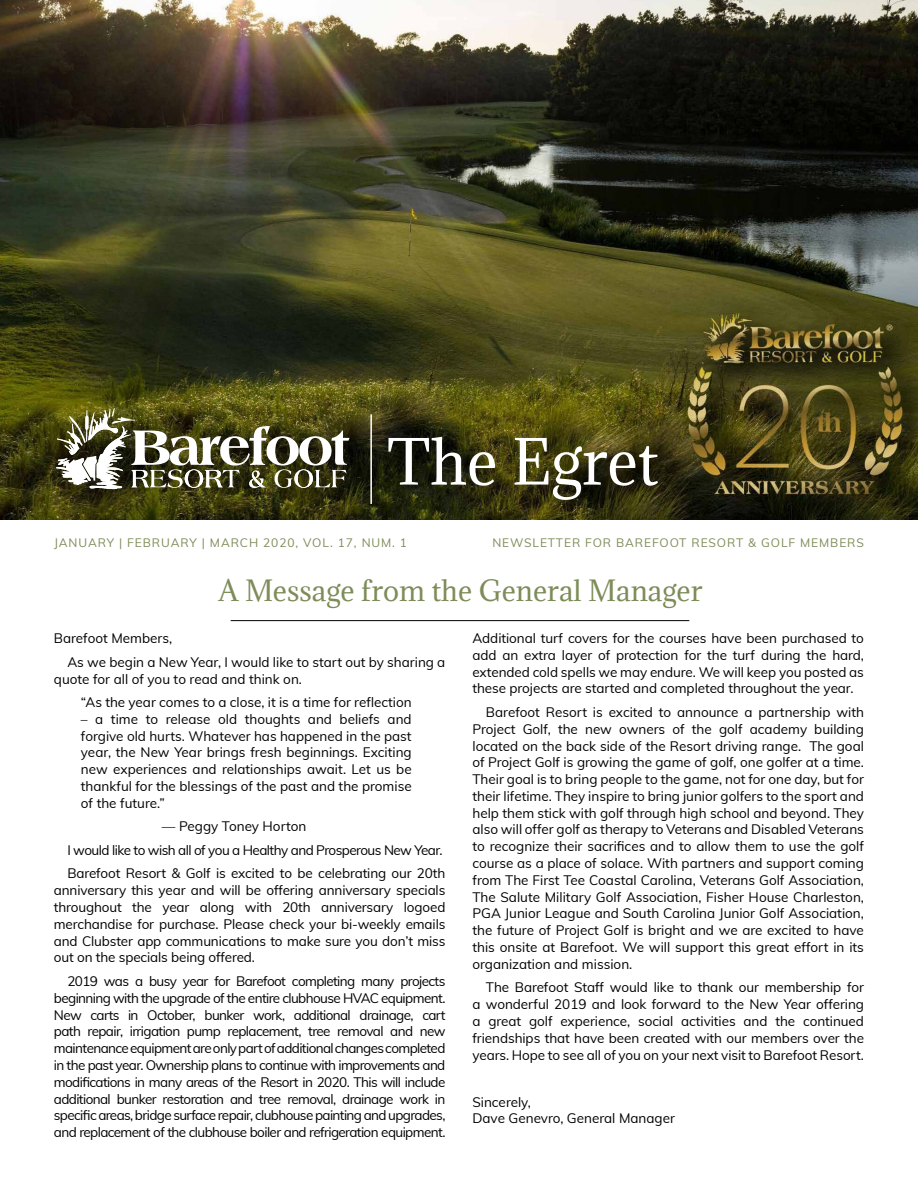
<style>
.page{position:relative;width:918px;height:1188px;background:#fff}
.page>*{position:absolute;margin:0;border:0;box-sizing:border-box;transform-origin:0 0}
.t1{font:58.5px "Adamina";color:#fff}
.t2{font:27px "Adamina";color:#7d8c58}
.t3{font:13.5px/16.8px "Muli";letter-spacing:-.005em;color:#000;text-align:justify}
.t4{font:12px "Muli";letter-spacing:.075em;color:#7d8c58}
</style>
<div class="page">
<img style="left:0;top:0;width:918px;height:520px">
<hr style="left:231px;top:620px;width:458px;height:1px;background:#000">
<svg style="left:53px;top:408px;width:297px;height:81px"></svg>
<hr style="left:370px;top:414px;width:2px;height:90px;background:#fff">
<h1 class="t1" style="left:387px;top:422px;width:273px">The Egret</h1>
<p class="t4" style="left:54px;top:534px;width:355px">JANUARY | FEBRUARY | MARCH 2020, VOL. 17, NUM. 1</p>
<p class="t4" style="left:492px;top:534px;width:373px">NEWSLETTER FOR BAREFOOT RESORT &amp; GOLF MEMBERS</p>
<h2 class="t2" style="left:218px;top:572px;width:485px">A Message from the General Manager</h2>
<p class="t3" style="left:67px;top:626px;width:380px;line-height:23.5px;text-indent:-14px">Barefoot Members,<br>As we begin a New Year, I would like to start out by sharing a</p>
<p class="t3" style="left:81px;top:666px;width:332px;line-height:23.5px;text-indent:-27px">quote for all of you to read and think on.<br>“As the year comes to a close, it is a time for reflection</p>
<p class="t3" style="left:81px;top:710px;width:332px">– a time to release old thoughts and beliefs and forgive old hurts. Whatever has happened in the past year, the New Year brings fresh beginnings. Exciting new experiences and relationships await. Let us be thankful for the blessings of the past and the promise of the future.”</p>
<p class="t3" style="left:67px;top:814px;width:379px;line-height:23.5px;text-align:left;text-indent:94px">― Peggy Toney Horton<br>I would like to wish all of you a Healthy and Prosperous New Year.<br>Barefoot Resort &amp; Golf is excited to be celebrating our 20th</p>
<p class="t3" style="left:54px;top:881px;width:393px">anniversary this year and will be offering anniversary specials throughout the year along with 20th anniversary logoed merchandise for purchase. Please check your bi-weekly emails and Clubster app communications to make sure you don’t miss out on the specials being offered.</p>
<p class="t3" style="left:54px;top:972px;width:393px;text-indent:14px">2019 was a busy year for Barefoot completing many projects beginning with the upgrade of the entire clubhouse HVAC equipment.<br>New carts in October, bunker work, additional drainage, cart path repair, irrigation pump replacement, tree removal and new maintenance equipment are only part of additional changes completed in the past year. Ownership plans to continue with improvements and modifications in many areas of the Resort in 2020. This will include additional bunker restoration and tree removal, drainage work in specific areas, bridge surface repair, clubhouse painting and upgrades, and replacement of the clubhouse boiler and refrigeration equipment.</p>
<p class="t3" style="left:472px;top:629px;width:393px">Additional turf covers for the courses have been purchased to add an extra layer of protection for the turf during the hard, extended cold spells we may endure. We will keep you posted as these projects are started and completed throughout the year.</p>
<p class="t3" style="left:472px;top:703px;width:393px;text-indent:14px">Barefoot Resort is excited to announce a partnership with Project Golf, the new owners of the golf academy building located on the back side of the Resort driving range. The goal of Project Golf is growing the game of golf, one golfer at a time.<br>Their goal is to bring people to the game, not for one day, but for their lifetime. They inspire to bring junior golfers to the sport and help them stick with golf through high school and beyond. They also will offer golf as therapy to Veterans and Disabled Veterans to recognize their sacrifices and to allow them to use the golf course as a place of solace. With partners and support coming from The First Tee Coastal Carolina, Veterans Golf Association, The Salute Military Golf Association, Fisher House Charleston, PGA Junior League and South Carolina Junior Golf Association, the future of Project Golf is bright and we are excited to have this onsite at Barefoot. We will support this great effort in its organization and mission.</p>
<p class="t3" style="left:472px;top:978px;width:393px;text-indent:14px">The Barefoot Staff would like to thank our membership for a wonderful 2019 and look forward to the New Year offering a great golf experience, social activities and the continued friendships that have been created with our members over the years. Hope to see all of you on your next visit to Barefoot Resort.</p>
<p class="t3" style="left:472px;top:1093px;width:204px">Sincerely,<br>Dave Genevro, General Manager</p>
</div>
